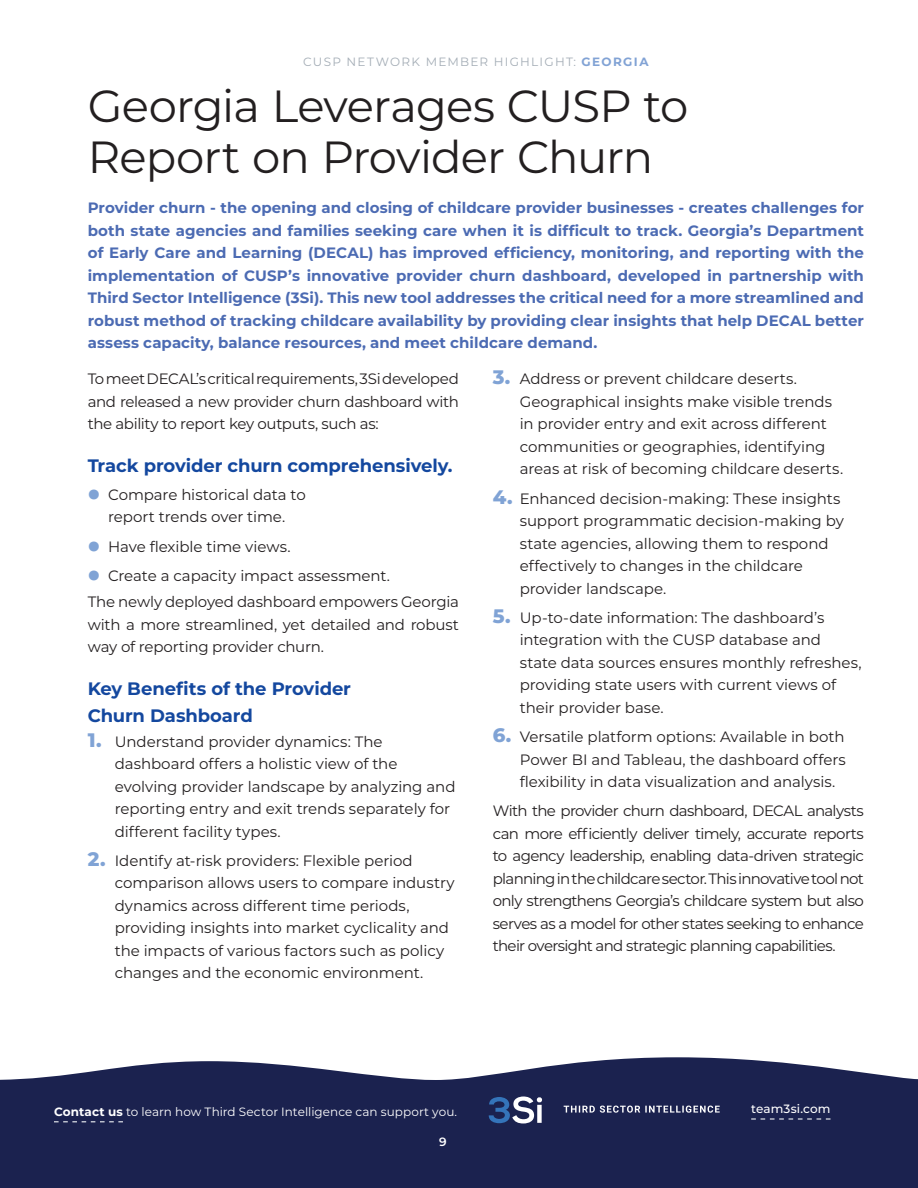
<style>
.page{position:relative;width:918px;height:1188px;background:#fff}
.page>*{position:absolute;margin:0;border:0;box-sizing:border-box;transform-origin:0 0}
.t1{font:45px/51px "Montserrat";letter-spacing:-.02em;color:#231f20}
.t2{font:700 18px/27px "Montserrat";letter-spacing:-.005em;color:#14489f}
.t3{font:15px/22.5px "Montserrat";letter-spacing:-.005em;color:#231f20}
.Intro{font:700 15px/22.5px "Montserrat";color:#4c6bb3;text-align:justify}
.t4{font:12px "Montserrat";letter-spacing:.005em;color:#fff}
.t5{font:12px "Montserrat";letter-spacing:.105em;color:#a4adb6}
.t6{font:500 12px "Montserrat";letter-spacing:.005em;color:#fff}
.t7{font:600 12px "Montserrat";color:#fff}
.s1{font-weight:700;color:#82a3d5}
.s2{font-weight:900;font-size:30px;color:#80a3d5}
.s3{font-weight:800;font-size:19.5px;color:#80a3d5}
.s4{font-weight:700}
</style>
<div class="page">
<svg style="left:0;top:1057px;width:918px;height:131px;background:#2e345e"></svg>
<svg style="left:54px;top:1121px;width:69px;height:1px"></svg>
<svg style="left:751px;top:1118px;width:80px;height:2px"></svg>
<svg style="left:564px;top:1106px;width:156px;height:7px"></svg>
<svg style="left:489px;top:1096px;width:53px;height:27px"></svg>
<p class="t5" style="left:303px;top:53px;width:347px">CUSP NETWORK MEMBER HIGHLIGHT: <span class="s1">GEORGIA</span></p>
<p class="t1" style="left:88px;top:79px;width:602px">Georgia Leverages CUSP to<br>Report on Provider Churn</p>
<p class="Intro" style="left:88px;top:196px;width:778px">Provider churn - the opening and closing of childcare provider businesses - creates challenges for both state agencies and families seeking care when it is difficult to track. Georgia’s Department of Early Care and Learning (DECAL) has improved efficiency, monitoring, and reporting with the implementation of CUSP’s innovative provider churn dashboard, developed in partnership with Third Sector Intelligence (3Si). This new tool addresses the critical need for a more streamlined and robust method of tracking childcare availability by providing clear insights that help DECAL better assess capacity, balance resources, and meet childcare demand.</p>
<p class="t3" style="left:88px;top:367px;width:373px;text-align:justify">To meet DECAL’s critical requirements, 3Si developed and released a new provider churn dashboard with the ability to report key outputs, such as:</p>
<p class="t2" style="left:88px;top:451px;width:366px">Track provider churn comprehensively.</p>
<p class="t3" style="left:88px;top:483px;width:220px;text-align:center"><span class="s2">•</span> Compare historical data to report trends over time.</p>
<p class="t3" style="left:88px;top:534px;width:204px"><span class="s2">•</span> Have flexible time views.</p>
<p class="t3" style="left:88px;top:564px;width:304px"><span class="s2">•</span> Create a capacity impact assessment.</p>
<p class="t3" style="left:88px;top:590px;width:373px;text-align:justify">The newly deployed dashboard empowers Georgia with a more streamlined, yet detailed and robust way of reporting provider churn.</p>
<p class="t2" style="left:88px;top:674px;width:265px">Key Benefits of the Provider<br>Churn Dashboard</p>
<p class="t3" style="left:115px;top:729px;width:342px;text-indent:-27px"><span class="s3">1.</span> Understand provider dynamics: The dashboard offers a holistic view of the evolving provider landscape by analyzing and reporting entry and exit trends separately for different facility types.</p>
<p class="t3" style="left:115px;top:849px;width:341px;text-indent:-27px"><span class="s3">2.</span> Identify at-risk providers: Flexible period comparison allows users to compare industry dynamics across different time periods, providing insights into market cyclicality and the impacts of various factors such as policy changes and the economic environment.</p>
<p class="t3" style="left:520px;top:367px;width:325px;text-indent:-27px"><span class="s3">3.</span> Address or prevent childcare deserts.<br>Geographical insights make visible trends in provider entry and exit across different communities or geographies, identifying areas at risk of becoming childcare deserts.</p>
<p class="t3" style="left:520px;top:486px;width:326px;text-indent:-27px"><span class="s3">4.</span> Enhanced decision-making: These insights support programmatic decision-making by state agencies, allowing them to respond effectively to changes in the childcare provider landscape.</p>
<p class="t3" style="left:520px;top:606px;width:343px;text-indent:-27px"><span class="s3">5.</span> Up-to-date information: The dashboard’s integration with the CUSP database and state data sources ensures monthly refreshes, providing state users with current views of their provider base.</p>
<p class="t3" style="left:520px;top:725px;width:328px;text-align:justify;text-indent:-27px"><span class="s3">6.</span> Versatile platform options: Available in both Power BI and Tableau, the dashboard offers flexibility in data visualization and analysis.</p>
<p class="t3" style="left:493px;top:799px;width:373px;text-align:justify">With the provider churn dashboard, DECAL analysts can more efficiently deliver timely, accurate reports to agency leadership, enabling data-driven strategic planning in the childcare sector. This innovative tool not only strengthens Georgia’s childcare system but also serves as a model for other states seeking to enhance their oversight and strategic planning capabilities.</p>
<p class="t4" style="left:54px;top:1103px;width:405px"><span class="s4">Contact us</span> to learn how Third Sector Intelligence can support you.</p>
<p class="t6" style="left:751px;top:1100px;width:81px">team3si.com</p>
<p class="t7" style="left:439px;top:1133px;width:9px">9</p>
</div>
